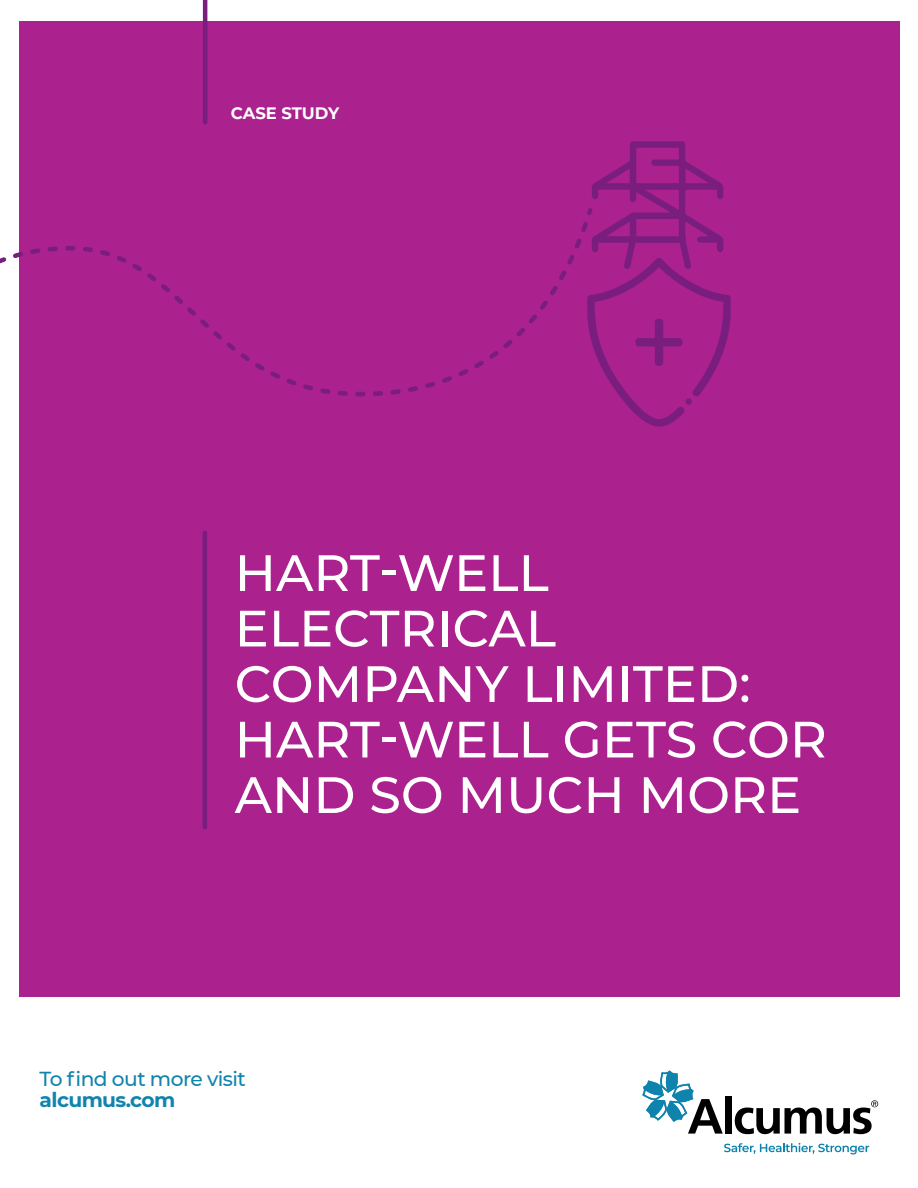
<style>
.page{position:relative;width:918px;height:1188px;background:#fff}
.page>*{position:absolute;margin:0;border:0;box-sizing:border-box;transform-origin:0 0}
.t1{font:500 51px/55.5px "Montserrat";color:#fff}
.t2{font:500 20.25px/21px "Montserrat";letter-spacing:-.03em;color:#1184ad}
.t3{font:700 16.5px "Montserrat";letter-spacing:-.01em;color:#fff}
.s1{font-weight:700}
</style>
<div class="page">
<div style="left:19px;top:21px;width:880px;height:976px;background:#ab218e"></div>
<hr style="left:203px;top:533px;width:4px;height:294px;background:#791e7f">
<svg style="left:724px;top:1143px;width:145px;height:11px"></svg>
<div style="left:725px;top:1097px;width:6px;height:37px;background:#000"></div>
<svg style="left:735px;top:1100px;width:143px;height:34px"></svg>
<svg style="left:642px;top:1070px;width:81px;height:64px"></svg>
<hr style="left:203px;top:0;width:4px;height:122px;background:#791e7f">
<svg style="left:0;top:246px;width:366px;height:151px"></svg>
<svg style="left:373px;top:141px;width:358px;height:286px"></svg>
<div style="left:686px;top:398px;width:6px;height:7px;background:#791e7f;border-radius:50%"></div>
<p class="t3" style="left:231px;top:102px;width:110px">CASE STUDY</p>
<p class="t1" style="left:235px;top:543px;width:594px">HART-WELL<br>ELECTRICAL<br>COMPANY LIMITED:<br>HART-WELL GETS COR<br>AND SO MUCH MORE</p>
<p class="t2" style="left:40px;top:1067px;width:208px">To find out more visit <span class="s1">alcumus.com</span></p>
</div>
